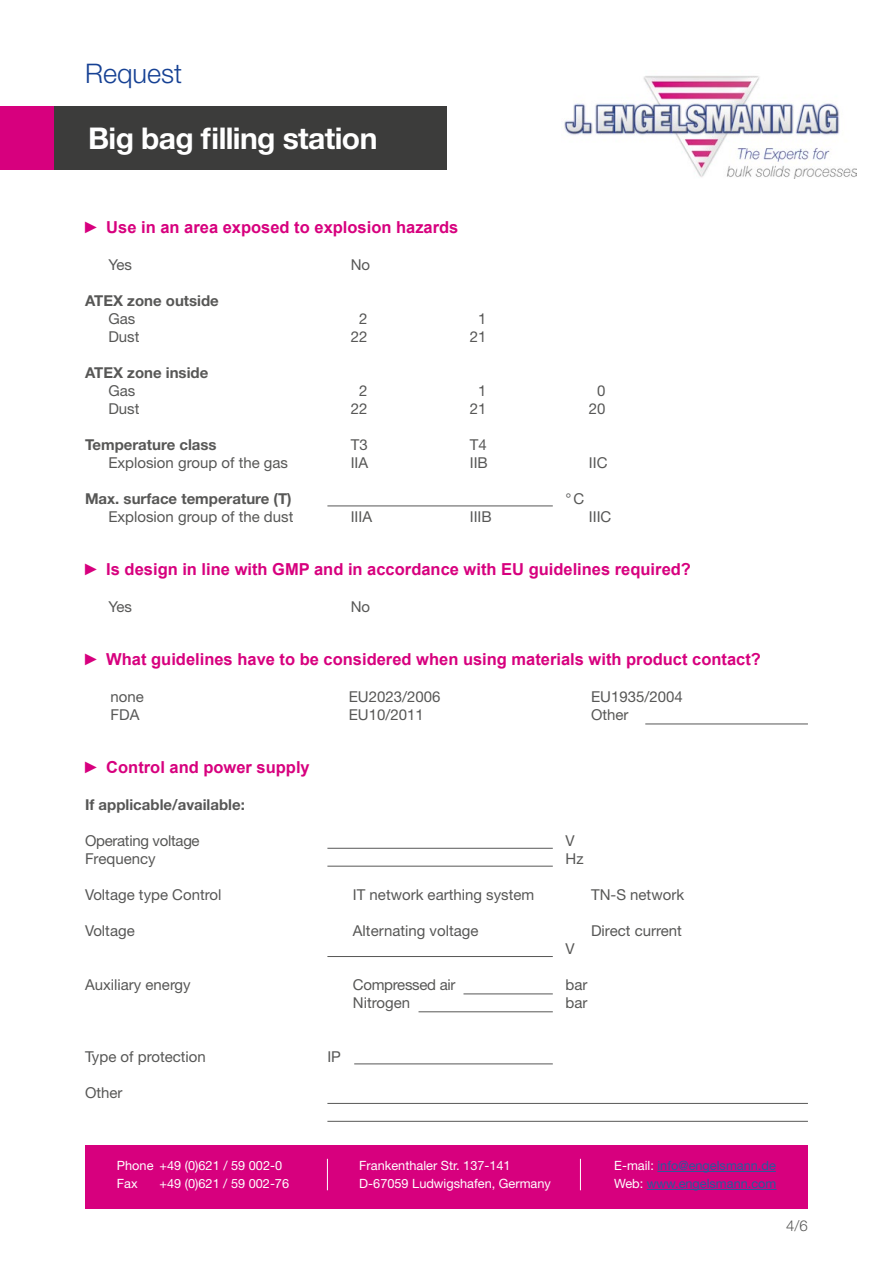
<style>
.page{position:relative;width:893px;height:1263px;background:#fff}
.page>*{position:absolute;margin:0;border:0;box-sizing:border-box;transform-origin:0 0}
.t1{font:700 30px "Helvetica Neue LT Std";letter-spacing:-.02em;color:#fff}
.t2{font:300 27px "Helvetica Neue LT Std";color:#164194}
.t3{font:700 16.5px "Arial";color:#d7007e}
.t4{font:15px/18px "Helvetica Neue LT Std";color:#575756}
.t5{font:700 15px "Helvetica Neue LT Std";color:#575756}
.t6{font:15px/18px "Helvetica Neue LT Std";letter-spacing:-.02em;color:#575756}
.t7{font:300 15px "Helvetica Neue LT Std";color:#575756}
.t8{font:12.75px/18px "Helvetica Neue LT Std";color:#fff}
.t9{font:12.75px/18px "Helvetica Neue LT Std";color:#275b9b}
.s1{color:#fff}
</style>
<div class="page">
<div style="left:54px;top:106px;width:392px;height:64px;background:#3c3c3b"></div>
<div style="left:0;top:106px;width:54px;height:64px;background:#d7007e"></div>
<div style="left:85px;top:1145px;width:723px;height:64px;background:#d7007e"></div>
<hr style="left:327px;top:1159px;width:1px;height:31px;background:#fff">
<hr style="left:580px;top:1159px;width:1px;height:31px;background:#fff">
<hr style="left:657px;top:1171px;width:119px;height:1px;background:#275b9b">
<hr style="left:647px;top:1189px;width:129px;height:1px;background:#275b9b">
<img style="left:564px;top:76px;width:293px;height:103px">
<hr style="left:327px;top:848px;width:226px;height:1px;background:#575756">
<hr style="left:327px;top:866px;width:226px;height:1px;background:#575756">
<hr style="left:327px;top:956px;width:226px;height:1px;background:#575756">
<hr style="left:463px;top:993px;width:90px;height:1px;background:#575756">
<hr style="left:418px;top:1011px;width:135px;height:1px;background:#575756">
<hr style="left:354px;top:1063px;width:199px;height:1px;background:#575756">
<hr style="left:327px;top:1103px;width:481px;height:1px;background:#575756">
<hr style="left:327px;top:1121px;width:481px;height:1px;background:#575756">
<hr style="left:327px;top:505px;width:226px;height:1px;background:#575756">
<hr style="left:645px;top:723px;width:163px;height:1px;background:#575756">
<h2 class="t2" style="left:85px;top:57px;width:99px">Request</h2>
<h1 class="t1" style="left:88px;top:120px;width:291px">Big bag filling station</h1>
<p class="t3" style="left:83px;top:215px;width:377px">► Use in an area exposed to explosion hazards</p>
<p class="t4" style="left:108px;top:255px;width:25px">Yes</p>
<p class="t4" style="left:351px;top:255px;width:21px">No</p>
<p class="t5" style="left:85px;top:291px;width:135px">ATEX zone outside</p>
<p class="t4" style="left:108px;top:309px;width:33px">Gas<br>Dust</p>
<p class="t4" style="left:359px;top:309px;width:10px">2</p>
<p class="t4" style="left:478px;top:309px;width:10px">1</p>
<p class="t4" style="left:351px;top:327px;width:18px">22</p>
<p class="t4" style="left:470px;top:327px;width:18px">21</p>
<p class="t5" style="left:85px;top:363px;width:125px">ATEX zone inside</p>
<p class="t4" style="left:108px;top:381px;width:33px">Gas<br>Dust</p>
<p class="t4" style="left:359px;top:381px;width:10px">2</p>
<p class="t4" style="left:478px;top:381px;width:10px">1</p>
<p class="t4" style="left:351px;top:399px;width:18px">22</p>
<p class="t4" style="left:470px;top:399px;width:18px">21</p>
<p class="t4" style="left:589px;top:381px;width:18px;text-align:center">0<br>20</p>
<p class="t5" style="left:85px;top:435px;width:133px">Temperature class</p>
<p class="t4" style="left:108px;top:453px;width:181px">Explosion group of the gas</p>
<p class="t5" style="left:85px;top:489px;width:208px">Max. surface temperature (T)</p>
<p class="t4" style="left:108px;top:507px;width:187px">Explosion group of the dust</p>
<p class="t4" style="left:351px;top:435px;width:18px">T3</p>
<p class="t4" style="left:470px;top:435px;width:18px">T4</p>
<p class="t4" style="left:351px;top:453px;width:19px">IIA</p>
<p class="t4" style="left:470px;top:453px;width:20px">IIB</p>
<p class="t4" style="left:589px;top:453px;width:20px">IIC</p>
<p class="t4" style="left:565px;top:489px;width:20px">°C</p>
<p class="t4" style="left:351px;top:507px;width:23px">IIIA</p>
<p class="t4" style="left:470px;top:507px;width:23px">IIIB</p>
<p class="t4" style="left:589px;top:507px;width:24px">IIIC</p>
<p class="t3" style="left:83px;top:557px;width:609px">► Is design in line with GMP and in accordance with EU guidelines required?</p>
<p class="t4" style="left:108px;top:597px;width:25px">Yes</p>
<p class="t4" style="left:351px;top:597px;width:21px">No</p>
<p class="t3" style="left:83px;top:647px;width:679px">► What guidelines have to be considered when using materials with product contact?</p>
<p class="t4" style="left:111px;top:687px;width:35px">none<br>FDA</p>
<p class="t4" style="left:349px;top:687px;width:93px">EU2023/2006</p>
<p class="t4" style="left:591px;top:687px;width:93px">EU1935/2004</p>
<p class="t4" style="left:349px;top:705px;width:77px">EU10/2011</p>
<p class="t4" style="left:591px;top:705px;width:39px">Other</p>
<p class="t3" style="left:83px;top:755px;width:228px">► Control and power supply</p>
<p class="t5" style="left:85px;top:795px;width:161px">If applicable/available:</p>
<p class="t6" style="left:85px;top:831px;width:116px">Operating voltage<br>Frequency</p>
<p class="t4" style="left:566px;top:831px;width:20px">V<br>Hz</p>
<p class="t4" style="left:85px;top:885px;width:138px">Voltage type Control</p>
<p class="t4" style="left:85px;top:921px;width:51px">Voltage</p>
<p class="t4" style="left:85px;top:975px;width:107px">Auxiliary energy</p>
<p class="t4" style="left:85px;top:1047px;width:122px">Type of protection</p>
<p class="t4" style="left:85px;top:1083px;width:39px">Other</p>
<p class="t4" style="left:353px;top:885px;width:183px">IT network earthing system</p>
<p class="t4" style="left:353px;top:921px;width:127px">Alternating voltage</p>
<p class="t6" style="left:353px;top:975px;width:104px">Compressed air</p>
<p class="t4" style="left:566px;top:939px;width:11px">V</p>
<p class="t4" style="left:591px;top:885px;width:95px">TN-S network</p>
<p class="t4" style="left:591px;top:921px;width:92px">Direct current</p>
<p class="t4" style="left:566px;top:975px;width:23px">bar</p>
<p class="t4" style="left:353px;top:993px;width:59px">Nitrogen</p>
<p class="t4" style="left:566px;top:993px;width:23px">bar</p>
<p class="t4" style="left:327px;top:1047px;width:15px">IP</p>
<p class="t8" style="left:117px;top:1156px;width:167px">Phone +49 (0)621 / 59 002-0<br>Fax</p>
<p class="t8" style="left:159px;top:1174px;width:131px">+49 (0)621 / 59 002-76</p>
<p class="t8" style="left:359px;top:1156px;width:193px">Frankenthaler Str. 137-141<br>D-67059 Ludwigshafen, Germany</p>
<p class="t9" style="left:614px;top:1156px;width:164px"><span class="s1">E-mail:</span> info@engelsmann.de<br><span class="s1">Web:</span> www.engelsmann.com</p>
<p class="t7" style="left:786px;top:1217px;width:23px">4/6</p>
</div>
